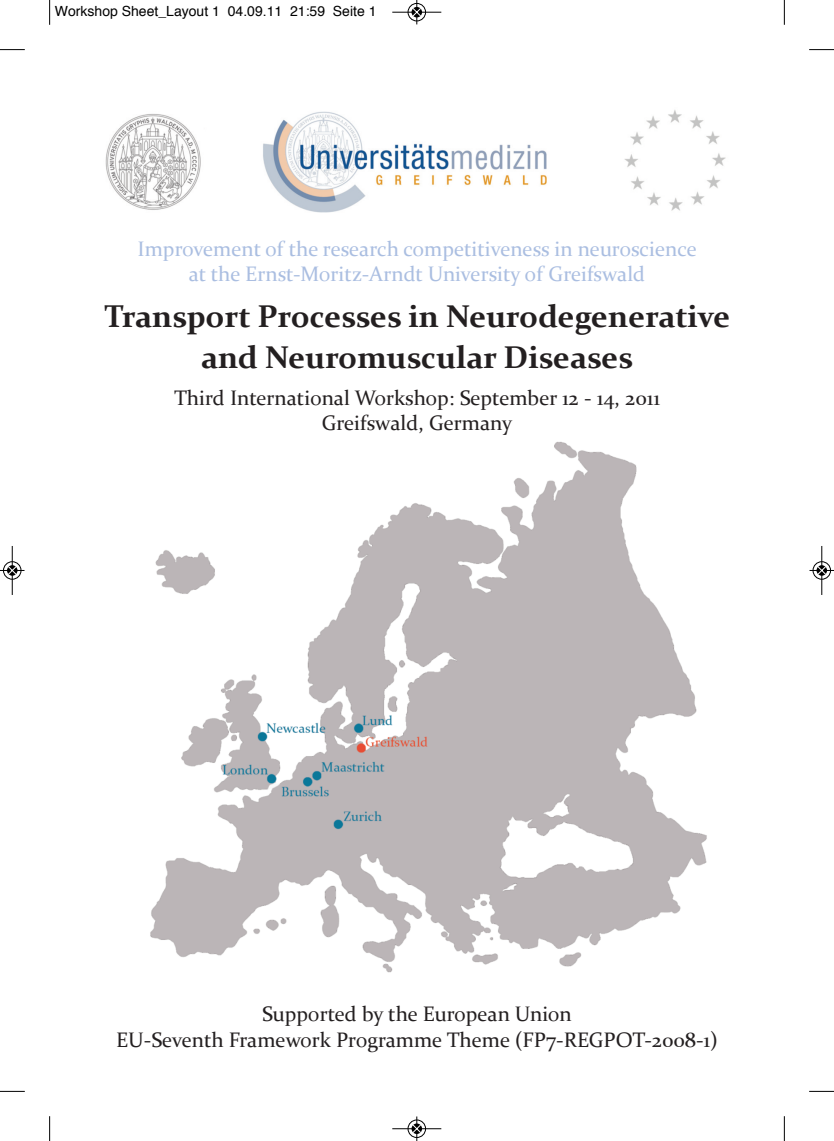
<style>
.page{position:relative;width:834px;height:1141px;background:#fff}
.page>*{position:absolute;margin:0;border:0;box-sizing:border-box;transform-origin:0 0}
.t1{font:700 31.5px/40.4px "Constantia";color:#231f20;text-align:center}
.t2{font:21px/25.2px "Constantia";color:#231f20;text-align:center}
.t3{font:21px/25.2px "Constantia";color:#aabee1;text-align:center}
.t4{font:14px "Helvetica";color:#000}
</style>
<div class="page">
<img style="left:105px;top:110px;width:621px;height:103px">
<img style="left:150px;top:441px;width:557px;height:532px">
<svg style="left:49px;top:0;width:1px;height:25px"></svg>
<svg style="left:0;top:49px;width:25px;height:1px"></svg>
<svg style="left:783px;top:0;width:1px;height:25px"></svg>
<svg style="left:809px;top:49px;width:24px;height:1px"></svg>
<svg style="left:49px;top:1116px;width:1px;height:25px"></svg>
<svg style="left:0;top:1091px;width:25px;height:1px"></svg>
<svg style="left:783px;top:1116px;width:1px;height:25px"></svg>
<svg style="left:809px;top:1091px;width:24px;height:1px"></svg>
<div style="left:407px;top:3px;width:19px;height:19px;border:1px solid #fff;border-radius:50%"></div>
<hr style="left:392px;top:12px;width:49px;height:1px;background:#000">
<div style="left:408px;top:3px;width:17px;height:18px;border:1px solid #000;border-radius:50%"></div>
<svg style="left:412px;top:0;width:9px;height:24px"></svg>
<div style="left:407px;top:1119px;width:19px;height:19px;border:1px solid #fff;border-radius:50%"></div>
<hr style="left:392px;top:1128px;width:49px;height:1px;background:#000">
<div style="left:408px;top:1120px;width:17px;height:18px;border:1px solid #000;border-radius:50%"></div>
<svg style="left:412px;top:1116px;width:9px;height:25px"></svg>
<div style="left:3px;top:561px;width:19px;height:19px;border:1px solid #fff;border-radius:50%"></div>
<hr style="left:12px;top:546px;width:1px;height:49px;background:#000">
<div style="left:3px;top:561px;width:18px;height:18px;border:1px solid #000;border-radius:50%"></div>
<svg style="left:0;top:566px;width:24px;height:9px"></svg>
<div style="left:812px;top:561px;width:19px;height:19px;border:1px solid #fff;border-radius:50%"></div>
<hr style="left:821px;top:546px;width:1px;height:49px;background:#000">
<div style="left:812px;top:561px;width:18px;height:18px;border:1px solid #000;border-radius:50%"></div>
<svg style="left:809px;top:566px;width:24px;height:9px"></svg>
<p class="t4" style="left:55px;top:5px;width:323px">Workshop Sheet_Layout 1 04.09.11 21:59 Seite 1</p>
<p class="t3" style="left:137px;top:238px;width:560px">Improvement of the research competitiveness in neuroscience at the Ernst-Moritz-Arndt University of Greifswald</p>
<h1 class="t1" style="left:104px;top:299px;width:627px">Transport Processes in Neurodegenerative and Neuromuscular Diseases</h1>
<p class="t2" style="left:174px;top:387px;width:487px">Third International Workshop: September 12 - 14, 2011<br>Greifswald, Germany</p>
<p class="t2" style="left:116px;top:1004px;width:603px">Supported by the European Union<br>EU-Seventh Framework Programme Theme (FP7-REGPOT-2008-1)</p>
</div>
